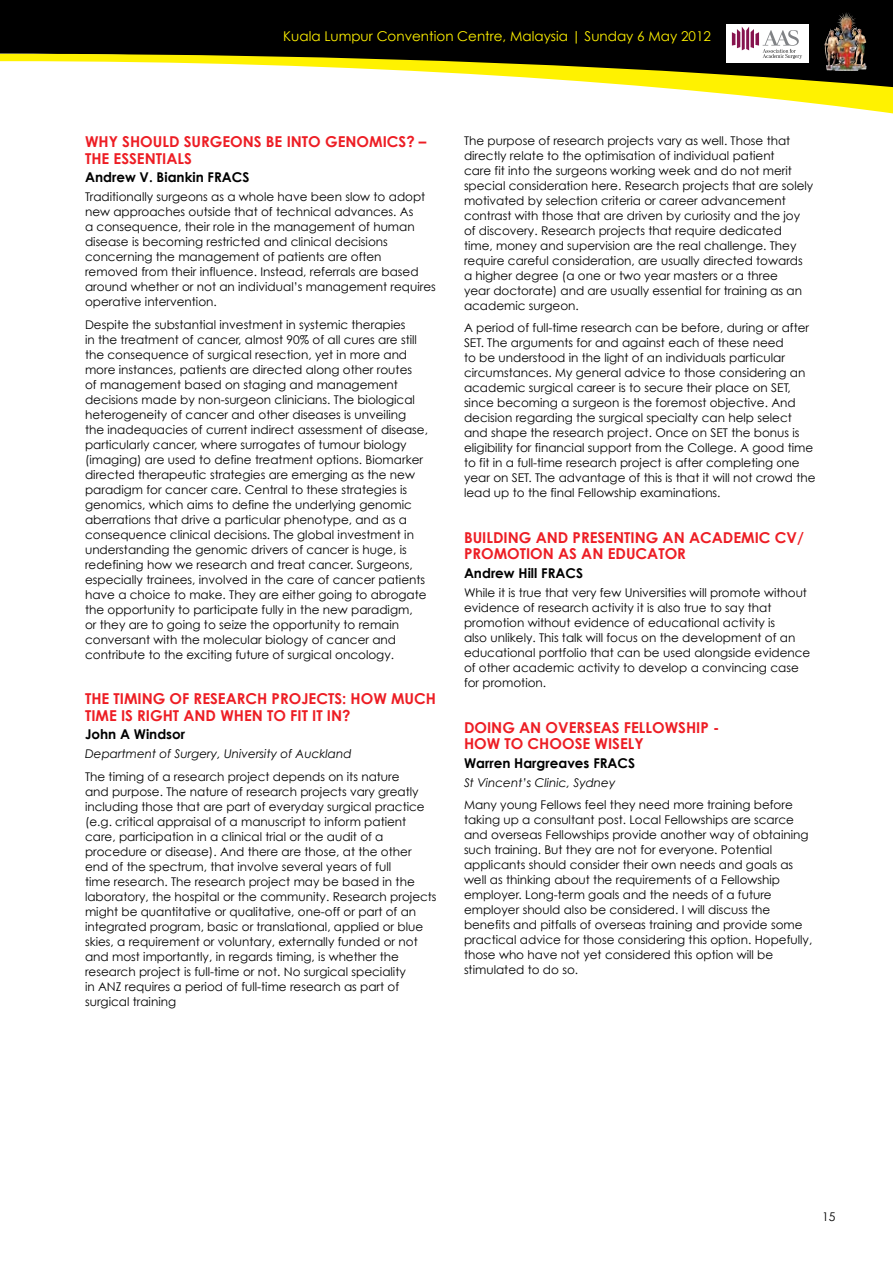
<style>
.page{position:relative;width:893px;height:1263px;background:#fff}
.page>*{position:absolute;margin:0;border:0;box-sizing:border-box;transform-origin:0 0}
.t1{font:700 15px/16.2px "Century Gothic";color:#ed1d24}
.t2{font:700 13.5px "Century Gothic";color:#000}
.t3{font:13.5px "Century Gothic";color:#fff200}
.t4{font:12px/15px "Century Gothic";color:#000}
.t5{font:italic 12px "Century Gothic";color:#000}
</style>
<div class="page">
<div style="left:0;top:0;width:893px;height:54px;background:#000"></div>
<svg style="left:0;top:54px;width:893px;height:60px"></svg>
<img style="left:834px;top:12px;width:12px;height:24px">
<div style="left:726px;top:24px;width:82px;height:38px;background:#fff"></div>
<svg style="left:732px;top:27px;width:70px;height:32px"></svg>
<p class="t3" style="left:283px;top:28px;width:429px">Kuala Lumpur Convention Centre, Malaysia | Sunday 6 May 2012</p>
<p class="t1" style="left:85px;top:133px;width:343px">WHY SHOULD SURGEONS BE INTO GENOMICS? –<br>THE ESSENTIALS</p>
<p class="t2" style="left:85px;top:169px;width:166px">ANDREW V. BIANKIN FRACS</p>
<p class="t4" style="left:85px;top:189px;width:352px">Traditionally surgeons as a whole have been slow to adopt new approaches outside that of technical advances. As<br>a consequence, their role in the management of human disease is becoming restricted and clinical decisions concerning the management of patients are often removed from their influence. Instead, referrals are based around whether or not an individual’s management requires operative intervention.</p>
<p class="t4" style="left:85px;top:317px;width:345px">Despite the substantial investment in systemic therapies<br>in the treatment of cancer, almost 90% of all cures are still the consequence of surgical resection, yet in more and more instances, patients are directed along other routes<br>of management based on staging and management decisions made by non-surgeon clinicians. The biological heterogeneity of cancer and other diseases is unveiling the inadequacies of current indirect assessment of disease, particularly cancer, where surrogates of tumour biology (imaging) are used to define treatment options. Biomarker directed therapeutic strategies are emerging as the new paradigm for cancer care. Central to these strategies is genomics, which aims to define the underlying genomic aberrations that drive a particular phenotype, and as a consequence clinical decisions. The global investment in understanding the genomic drivers of cancer is huge, is redefining how we research and treat cancer. Surgeons, especially trainees, involved in the care of cancer patients have a choice to make. They are either going to abrogate the opportunity to participate fully in the new paradigm,<br>or they are to going to seize the opportunity to remain conversant with the molecular biology of cancer and contribute to the exciting future of surgical oncology.</p>
<p class="t1" style="left:85px;top:690px;width:39px">THE TIMING</p>
<p class="t1" style="left:170px;top:690px;width:34px">OF RESEARCH</p>
<p class="t1" style="left:272px;top:690px;width:10px">PROJECTS</p>
<p class="t1" style="left:342px;top:690px;width:21px">: HOW</p>
<p class="t1" style="left:391px;top:690px;width:12px">MUCH</p>
<p class="t1" style="left:85px;top:707px;width:9px">TIME</p>
<p class="t1" style="left:121px;top:707px;width:26px">IS RIGHT</p>
<p class="t1" style="left:183px;top:707px;width:12px">AND</p>
<p class="t1" style="left:220px;top:707px;width:12px">WHEN</p>
<p class="t1" style="left:267px;top:707px;width:85px">TO FIT ITIN?</p>
<p class="t2" style="left:85px;top:726px;width:102px">JOHN A WINDSOR</p>
<p class="t5" style="left:85px;top:747px;width:268px">Department of Surgery, University of Auckland</p>
<p class="t4" style="left:85px;top:769px;width:353px">The timing of a research project depends on its nature<br>and purpose. The nature of research projects vary greatly including those that are part of everyday surgical practice (e.g. critical appraisal of a manuscript to inform patient care, participation in a clinical trial or the audit of a procedure or disease). And there are those, at the other end of the spectrum, that involve several years of full<br>time research. The research project may be based in the laboratory, the hospital or the community. Research projects might be quantitative or qualitative, one-off or part of an integrated program, basic or translational, applied or blue skies, a requirement or voluntary, externally funded or not and most importantly, in regards timing, is whether the research project is full-time or not. No surgical speciality<br>in ANZ requires a period of full-time research as part of surgical training</p>
<p class="t4" style="left:464px;top:133px;width:351px">The purpose of research projects vary as well. Those that directly relate to the optimisation of individual patient<br>care fit into the surgeons working week and do not merit special consideration here. Research projects that are solely motivated by selection criteria or career advancement contrast with those that are driven by curiosity and the joy of discovery. Research projects that require dedicated time, money and supervision are the real challenge. They require careful consideration, are usually directed towards a higher degree (a one or two year masters or a three<br>year doctorate) and are usually essential for training as an academic surgeon.</p>
<p class="t4" style="left:464px;top:320px;width:353px">A period of full-time research can be before, during or after SET. The arguments for and against each of these need<br>to be understood in the light of an individuals particular circumstances. My general advice to those considering an academic surgical career is to secure their place on SET, since becoming a surgeon is the foremost objective. And decision regarding the surgical specialty can help select and shape the research project. Once on SET the bonus is eligibility for financial support from the College. A good time to fit in a full-time research project is after completing one year on SET. The advantage of this is that it will not crowd the lead up to the final Fellowship examinations.</p>
<p class="t1" style="left:464px;top:529px;width:341px">BUILDING AND PRESENTING AN ACADEMIC CV/<br>PROMOTION AS AN EDUCATOR</p>
<p class="t2" style="left:464px;top:564px;width:121px">ANDREW HILL FRACS</p>
<p class="t4" style="left:464px;top:585px;width:348px">While it is true that very few Universities will promote without evidence of research activity it is also true to say that promotion without evidence of educational activity is<br>also unlikely. This talk will focus on the development of an educational portfolio that can be used alongside evidence of other academic activity to develop a convincing case for promotion.</p>
<p class="t1" style="left:464px;top:719px;width:257px">DOING AN OVERSEAS FELLOWSHIP -<br>HOW TO CHOOSE WISELY</p>
<p class="t2" style="left:464px;top:754px;width:173px">WARREN HARGREAVES FRACS</p>
<p class="t5" style="left:464px;top:775px;width:153px">St Vincent’s Clinic, Sydney</p>
<p class="t4" style="left:464px;top:797px;width:350px">Many young Fellows feel they need more training before taking up a consultant post. Local Fellowships are scarce and overseas Fellowships provide another way of obtaining such training. But they are not for everyone. Potential applicants should consider their own needs and goals as well as thinking about the requirements of a Fellowship employer. Long-term goals and the needs of a future employer should also be considered. I will discuss the benefits and pitfalls of overseas training and provide some practical advice for those considering this option. Hopefully, those who have not yet considered this option will be stimulated to do so.</p>
<p class="t4" style="left:822px;top:1209px;width:15px">15</p>
</div>
